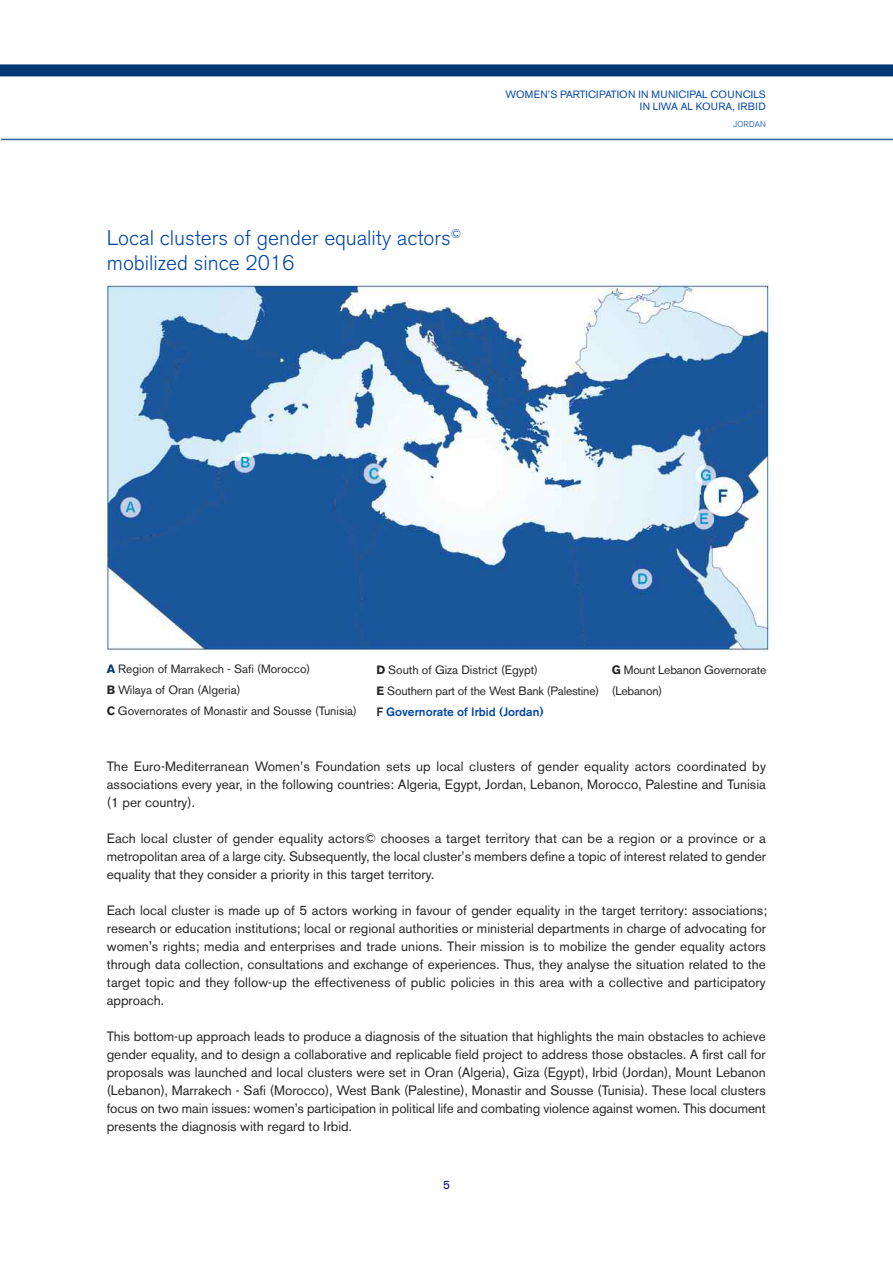
<style>
.page{position:relative;width:893px;height:1263px;background:#fff}
.page>*{position:absolute;margin:0;border:0;box-sizing:border-box;transform-origin:0 0}
.t1{font:300 21px/25.5px "Akzidenz Grotesk BE";color:#0047a9}
.t2{font:13.5px/18px "Akzidenz Grotesk BE";color:#272526;text-align:justify}
.t3{font:12px/21px "Akzidenz Grotesk BE";color:#272526}
.t4{font:12px "Akzidenz Grotesk BE";color:#000080}
.t5{font:10.5px/12px "Akzidenz Grotesk BE";letter-spacing:.02em;color:#0047a9;text-align:right}
.t6{font:300 8.25px "Akzidenz Grotesk BE";letter-spacing:.02em;color:#0047a9}
.s1{font-weight:700;color:#003775}
.s2{font-weight:700}
.s3{font-weight:500}
.s4{font-weight:500;color:#0047a9}
</style>
<div class="page">
<div style="left:0;top:64px;width:893px;height:12px;background:#003775"></div>
<hr style="left:1px;top:139px;width:892px;height:1px;background:#335f91">
<img style="left:105px;top:283px;width:665px;height:368px">
<h1 class="t1" style="left:107px;top:226px;width:356px">Local clusters of gender equality actors<sup>© </sup>mobilized since 2016</h1>
<p class="t5" style="left:505px;top:90px;width:262px">WOMEN’S PARTICIPATION IN MUNICIPAL COUNCILS<br>IN LIWA AL KOURA, IRBID</p>
<p class="t6" style="left:733px;top:120px;width:34px">JORDAN</p>
<p class="t3" style="left:107px;top:660px;width:252px"><span class="s1">A</span> Region of Marrakech - Safi (Morocco)<br><span class="s2">B</span> Wilaya of Oran (Algeria)<br><span class="s2">C</span> Governorates of Monastir and Sousse (Tunisia)</p>
<p class="t3" style="left:377px;top:661px;width:224px"><span class="s2">D</span> South of Giza District (Egypt)<br><span class="s2">E</span> Southern part of the West Bank (Palestine)<br><span class="s3">F</span> <span class="s4">Governorate of Irbid (Jordan)</span></p>
<p class="t3" style="left:612px;top:661px;width:156px"><span class="s2">G</span> Mount Lebanon Governorate (Lebanon)</p>
<p class="t2" style="left:107px;top:758px;width:661px">The Euro-Mediterranean Women’s Foundation sets up local clusters of gender equality actors coordinated by associations every year, in the following countries: Algeria, Egypt, Jordan, Lebanon, Morocco, Palestine and Tunisia (1 per country).</p>
<p class="t2" style="left:107px;top:830px;width:661px">Each local cluster of gender equality actors© chooses a target territory that can be a region or a province or a metropolitan area of a large city. Subsequently, the local cluster’s members define a topic of interest related to gender equality that they consider a priority in this target territory.</p>
<p class="t2" style="left:107px;top:902px;width:662px">Each local cluster is made up of 5 actors working in favour of gender equality in the target territory: associations; research or education institutions; local or regional authorities or ministerial departments in charge of advocating for women's rights; media and enterprises and trade unions. Their mission is to mobilize the gender equality actors through data collection, consultations and exchange of experiences. Thus, they analyse the situation related to the target topic and they follow-up the effectiveness of public policies in this area with a collective and participatory approach.</p>
<p class="t2" style="left:107px;top:1028px;width:661px">This bottom-up approach leads to produce a diagnosis of the situation that highlights the main obstacles to achieve gender equality, and to design a collaborative and replicable field project to address those obstacles. A first call for proposals was launched and local clusters were set in Oran (Algeria), Giza (Egypt), Irbid (Jordan), Mount Lebanon (Lebanon), Marrakech - Safi (Morocco), West Bank (Palestine), Monastir and Sousse (Tunisia). These local clusters focus on two main issues: women’s participation in political life and combating violence against women. This document presents the diagnosis with regard to Irbid.</p>
<p class="t4" style="left:443px;top:1181px;width:8px">5</p>
</div>
